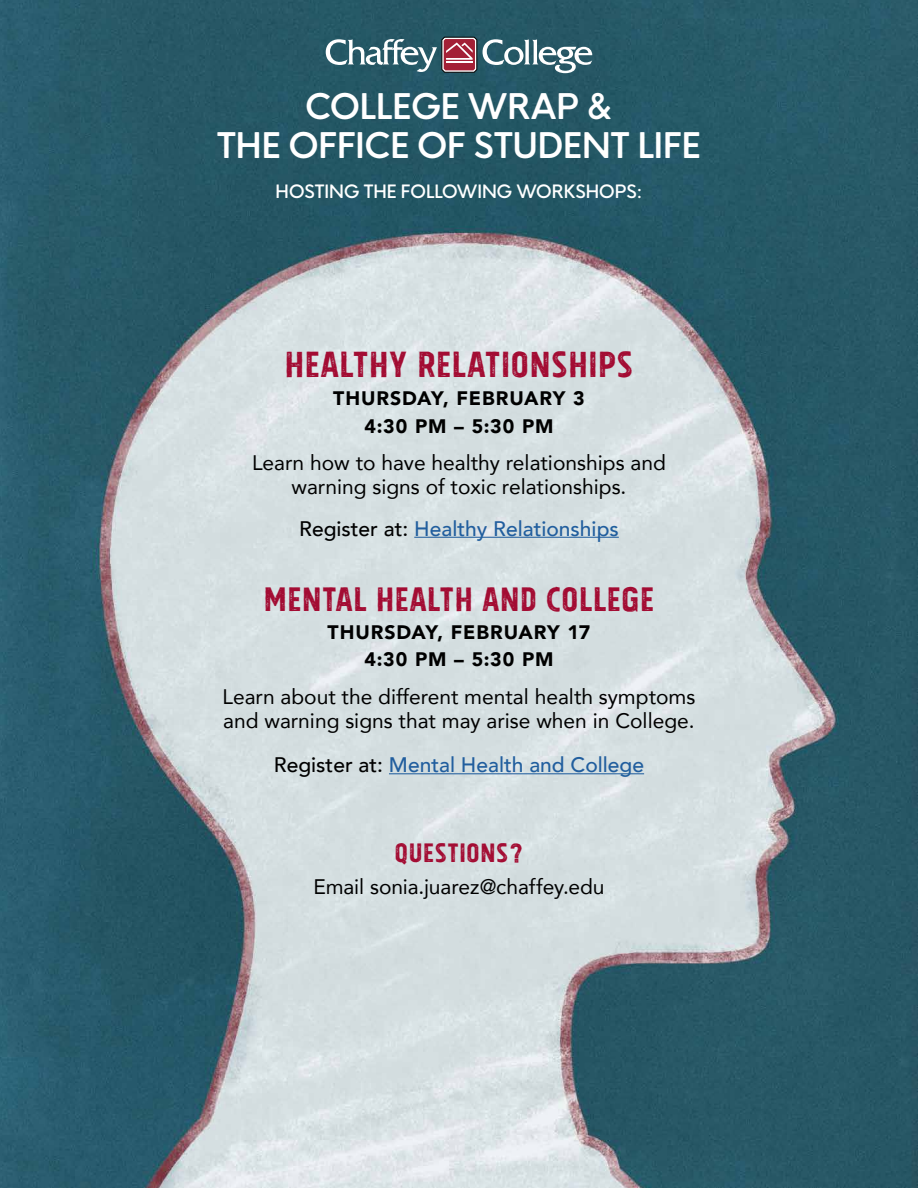
<style>
.page{position:relative;width:918px;height:1188px;background:#fff}
.page>*{position:absolute;margin:0;border:0;box-sizing:border-box;transform-origin:0 0}
.t1{font:45px "Tolyer X Vintage No.1";color:#a30c33}
.t2{font:42px "Tolyer X Vintage No.1";color:#a30c33}
.t3{font:34.5px/39px "HK Nova Semi Bold R";color:#fff;text-align:center}
.t4{font:33px "Tolyer X Vintage No.1";color:#a30c33}
.t5{font:21px/24px "Avenir";color:#000}
.t6{font:500 21px "Avenir";color:#215e9e}
.t7{font:900 19.5px "Avenir";letter-spacing:.045em;color:#000}
.t8{font:18px "HK Nova Medium R";color:#fff}
.s1{color:#000}
</style>
<div class="page">
<img style="left:0;top:0;width:918px;height:1188px">
<svg style="left:326px;top:36px;width:151px;height:37px"></svg>
<svg style="left:483px;top:39px;width:109px;height:34px"></svg>
<hr style="left:389px;top:773px;width:255px;height:1px;background:#215e9e">
<hr style="left:414px;top:537px;width:205px;height:1px;background:#215e9e">
<p class="t3" style="left:217px;top:83px;width:485px">COLLEGE WRAP &amp;<br>THE OFFICE OF STUDENT LIFE</p>
<p class="t8" style="left:276px;top:176px;width:368px">HOSTING THE FOLLOWING WORKSHOPS:</p>
<p class="t1" style="left:285px;top:339px;width:350px">HEALTHY RELATIONSHIPS</p>
<p class="t7" style="left:333px;top:382px;width:253px">THURSDAY, FEBRUARY 3</p>
<p class="t7" style="left:365px;top:409px;width:190px">4:30 PM – 5:30 PM</p>
<p class="t5" style="left:252px;top:451px;width:415px;text-align:center">Learn how to have healthy relationships and warning signs of toxic relationships.</p>
<p class="t6" style="left:299px;top:510px;width:321px"><span class="s1">Register at:</span> Healthy Relationships</p>
<p class="t2" style="left:263px;top:575px;width:393px">MENTAL HEALTH AND COLLEGE</p>
<p class="t7" style="left:328px;top:615px;width:264px">THURSDAY, FEBRUARY 17</p>
<p class="t7" style="left:365px;top:643px;width:190px">4:30 PM – 5:30 PM</p>
<p class="t5" style="left:223px;top:684px;width:474px">Learn about the different mental health symptoms and warning signs that may arise when in College.</p>
<p class="t6" style="left:274px;top:747px;width:372px"><span class="s1">Register at:</span> Mental Health and College</p>
<p class="t4" style="left:394px;top:834px;width:131px">QUESTIONS?</p>
<p class="t5" style="left:313px;top:874px;width:293px">Email sonia.juarez@chaffey.edu</p>
</div>
